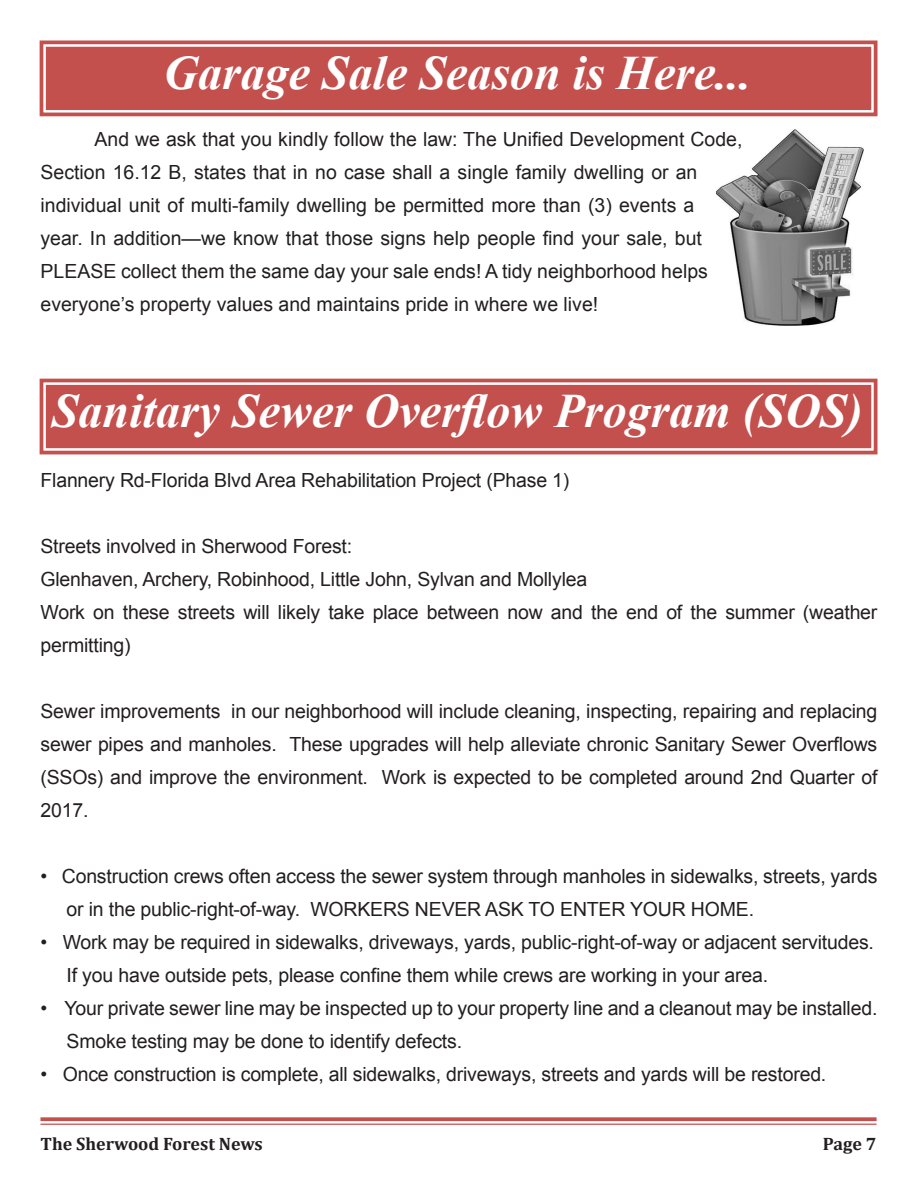
<style>
.page{position:relative;width:918px;height:1188px;background:#fff}
.page>*{position:absolute;margin:0;border:0;box-sizing:border-box;transform-origin:0 0}
.t1{font:italic 700 48px "Times New Roman";color:#fff}
.t2{font:19.5px/33px "Arial";letter-spacing:-.01em;color:#231f20}
.t3{font:700 18px "Cambria";color:#231f20}
</style>
<div class="page">
<svg style="left:40px;top:1117px;width:837px;height:4px;background:#c85f5c"></svg>
<hr style="left:40px;top:1124px;width:837px;height:1px;background:#c3504d">
<svg style="left:39px;top:40px;width:839px;height:77px"></svg>
<div style="left:45px;top:46px;width:827px;height:65px;background:#c3504d"></div>
<svg style="left:39px;top:378px;width:839px;height:77px"></svg>
<div style="left:45px;top:384px;width:827px;height:65px;background:#c3504d"></div>
<img style="left:716px;top:129px;width:148px;height:197px">
<p class="t1" style="left:163px;top:40px;width:589px">Garage Sale Season is Here...</p>
<p class="t2" style="left:40px;top:123px;width:703px;text-indent:54px">And we ask that you kindly follow the law: The Unified Development Code, Section 16.12 B, states that in no case shall a single family dwelling or an individual unit of multi-family dwelling be permitted more than (3) events a<br>year. In addition—we know that those signs help people find your sale, but PLEASE collect them the same day your sale ends! A tidy neighborhood helps everyone’s property values and maintains pride in where we live!</p>
<p class="t1" style="left:52px;top:378px;width:812px">Sanitary Sewer Overflow Program (SOS)</p>
<p class="t2" style="left:40px;top:464px;width:530px">Flannery Rd-Florida Blvd Area Rehabilitation Project (Phase 1)</p>
<p class="t2" style="left:40px;top:530px;width:313px">Streets involved in Sherwood Forest:</p>
<p class="t2" style="left:40px;top:563px;width:548px">Glenhaven, Archery, Robinhood, Little John, Sylvan and Mollylea</p>
<p class="t2" style="left:40px;top:596px;width:838px">Work on these streets will likely take place between now and the end of the summer (weather permitting)</p>
<p class="t2" style="left:40px;top:695px;width:838px;text-align:justify">Sewer improvements in our neighborhood will include cleaning, inspecting, repairing and replacing sewer pipes and manholes. These upgrades will help alleviate chronic Sanitary Sewer Overflows (SSOs) and improve the environment. Work is expected to be completed around 2nd Quarter of 2017.</p>
<p class="t2" style="left:40px;top:860px;width:838px">• Construction crews often access the sewer system through manholes in sidewalks, streets, yards</p>
<p class="t2" style="left:67px;top:893px;width:689px">or in the public-right-of-way. WORKERS NEVER ASK TO ENTER YOUR HOME.</p>
<p class="t2" style="left:67px;top:926px;width:809px;text-indent:-26px">• Work may be required in sidewalks, driveways, yards, public-right-of-way or adjacent servitudes.<br>If you have outside pets, please confine them while crews are working in your area.</p>
<p class="t2" style="left:40px;top:992px;width:838px">• Your private sewer line may be inspected up to your property line and a cleanout may be installed.</p>
<p class="t2" style="left:67px;top:1025px;width:397px">Smoke testing may be done to identify defects.</p>
<p class="t2" style="left:40px;top:1058px;width:787px">• Once construction is complete, all sidewalks, driveways, streets and yards will be restored.</p>
<p class="t3" style="left:40px;top:1131px;width:224px">The Sherwood Forest News</p>
<p class="t3" style="left:823px;top:1131px;width:55px">Page 7</p>
</div>
